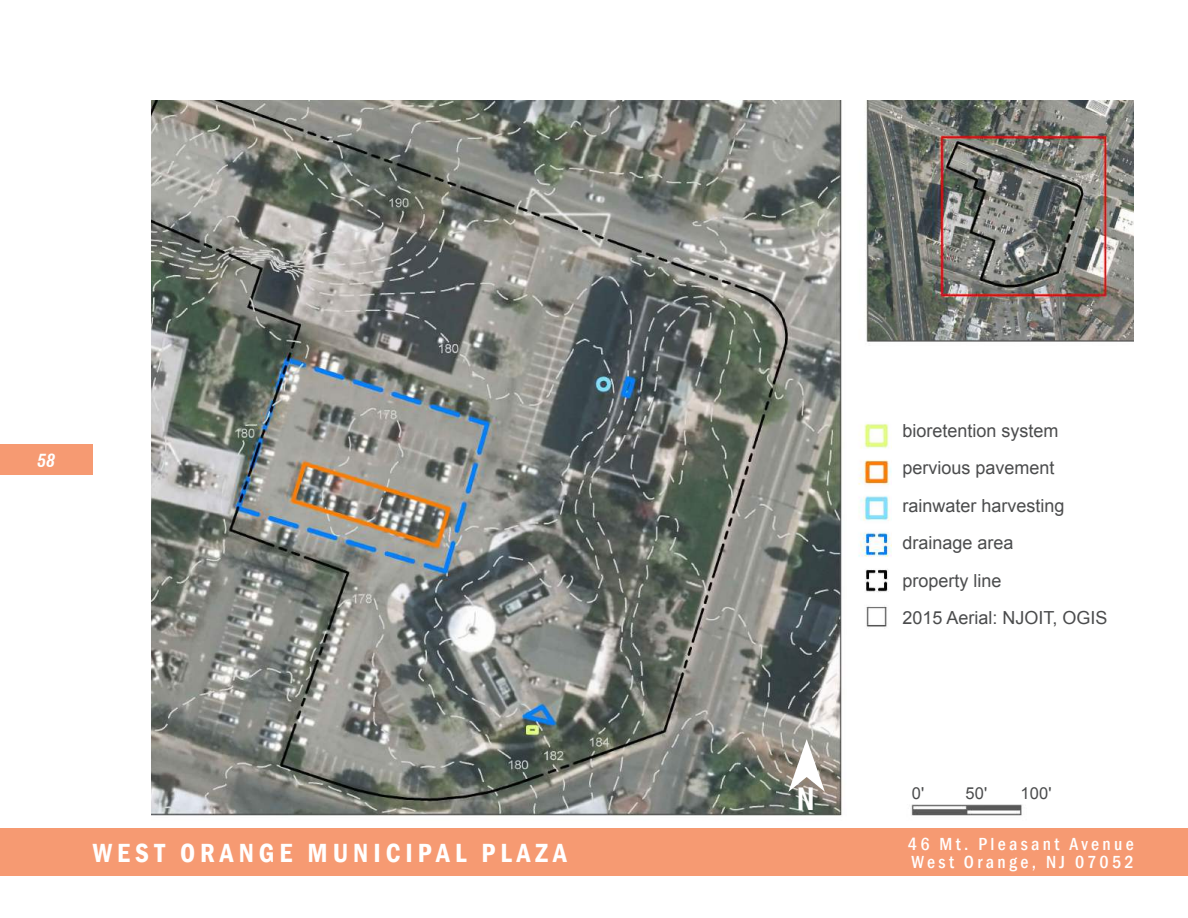
<style>
.page{position:relative;width:1188px;height:918px;background:#fff}
.page>*{position:absolute;margin:0;border:0;box-sizing:border-box;transform-origin:0 0}
.t1{font:700 condensed 30px "Swiss 721 BT";color:#fff}
.t2{font:600 condensed 27px "Franklin Gothic";letter-spacing:.185em;color:#fff}
.t3{font:18px/37.5px "Arial";color:#4b4c4d}
.t4{font:500 condensed 18px/18px "Franklin Gothic";letter-spacing:.185em;color:#fff}
.t5{font:italic 700 condensed 18px "Swiss 721 BT";color:#fff}
.t6{font:16.5px "Arial";color:#4b4c4d}
</style>
<div class="page">
<div style="left:0;top:444px;width:93px;height:31px;background:#f69a72"></div>
<img style="left:151px;top:101px;width:983px;height:715px">
<div style="left:904px;top:777px;width:142px;height:27px;background:#fff"></div>
<div style="left:912px;top:787px;width:154px;height:17px;background:#fff"></div>
<div style="left:858px;top:347px;width:301px;height:63px;background:#fff"></div>
<div style="left:892px;top:404px;width:287px;height:289px;background:#fff"></div>
<div style="left:902px;top:424px;width:228px;height:279px;background:#fff"></div>
<svg style="left:788px;top:739px;width:37px;height:53px"></svg>
<div style="left:0;top:828px;width:1188px;height:48px;background:#f69a72"></div>
<p class="t5" style="left:37px;top:449px;width:19px">58</p>
<p class="t3" style="left:902px;top:412px;width:207px">bioretention system pervious pavement rainwater harvesting drainage area<br>property line<br>2015 Aerial: NJOIT, OGIS</p>
<h1 class="t1" style="left:797px;top:781px;width:19px">N</h1>
<p class="t6" style="left:912px;top:783px;width:14px">0'</p>
<p class="t6" style="left:966px;top:783px;width:23px">50'</p>
<p class="t6" style="left:1021px;top:783px;width:33px">100'</p>
<h2 class="t2" style="left:93px;top:835px;width:475px">WEST ORANGE MUNICIPAL PLAZA</h2>
<p class="t4" style="left:908px;top:835px;width:227px">46 Mt. Pleasant Avenue<br>West Orange, NJ 07052</p>
</div>
